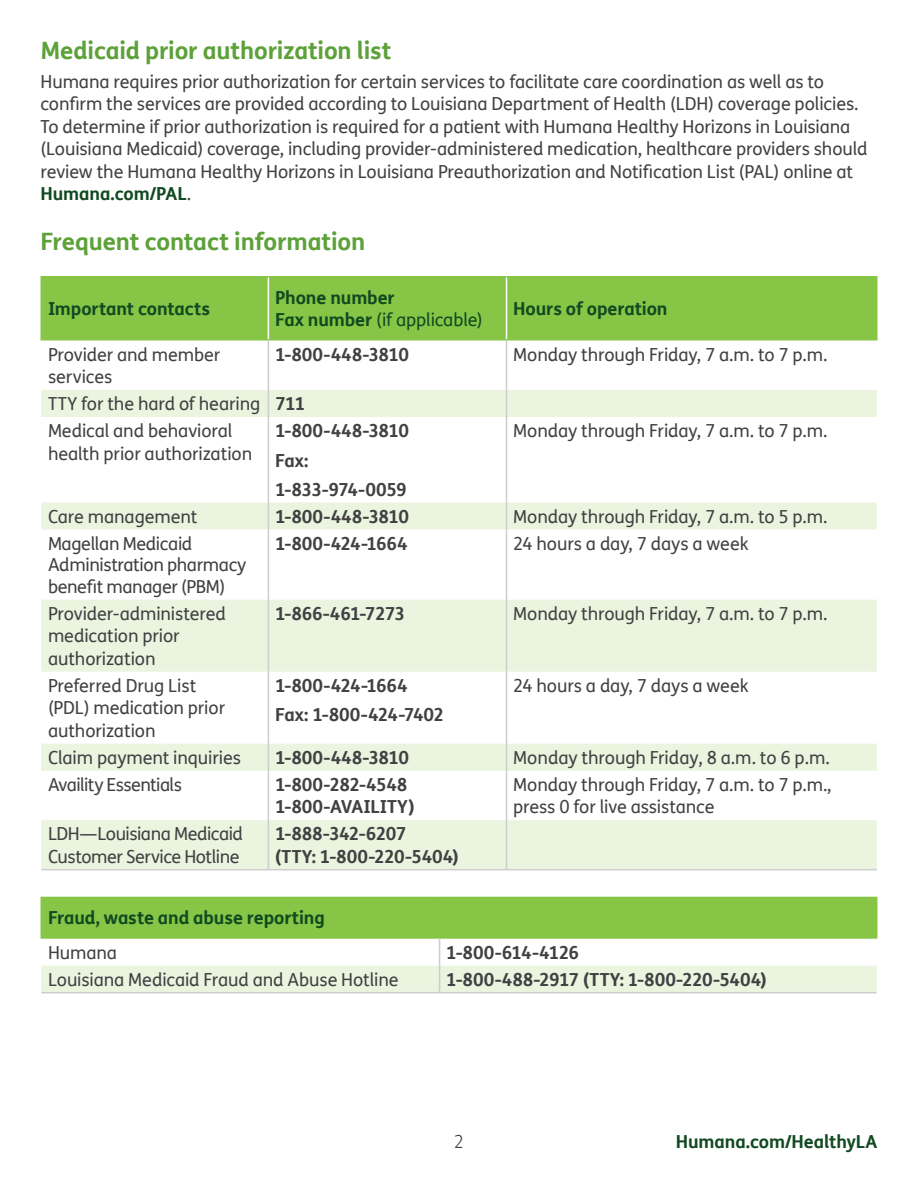
<style>
.page{position:relative;width:918px;height:1188px;background:#fff}
.page>*{position:absolute;margin:0;border:0;box-sizing:border-box;transform-origin:0 0}
.P_Dark_Gray{font:700 24px "FS Humana";letter-spacing:-.005em;color:#5da139}
.P_Dark_Gray-2{font:18px/22.5px "FS Humana";letter-spacing:-.01em;color:#414042}
.P_Dark_Gray-3{font:700 18px/22.5px "FS Humana";letter-spacing:-.02em;color:#414042}
.P_Dark_Gray-4{font:700 18px/22.5px "FS Humana";letter-spacing:-.005em;color:#114a21}
.P_Dark_Gray-5{font:18px/22.5px "FS Humana";letter-spacing:-.03em;color:#414042}
.P_Dark_Gray-6{font:700 18px "FS Humana";letter-spacing:-.04em;color:#414042}
.P_Dark_Gray-7{font:700 18px "FS Humana";letter-spacing:-.045em;color:#414042}
.t1{font:300 18px "FS Humana";color:#414042}
.s1{font-weight:700;color:#114a21}
.s2{font-weight:400}
</style>
<div class="page">
<div style="left:42px;top:278px;width:834px;height:61px;background:#87c546"></div>
<svg style="left:41px;top:390px;width:836px;height:479px"></svg>
<hr style="left:40px;top:276px;width:228px;height:2px;background:#87c546">
<hr style="left:40px;top:278px;width:2px;height:61px;background:#87c546">
<hr style="left:268px;top:276px;width:239px;height:2px;background:#87c546">
<hr style="left:507px;top:276px;width:371px;height:2px;background:#87c546">
<hr style="left:876px;top:278px;width:2px;height:61px;background:#87c546">
<hr style="left:40px;top:339px;width:228px;height:1px;background:#87c546">
<hr style="left:268px;top:339px;width:239px;height:1px;background:#87c546">
<hr style="left:507px;top:339px;width:371px;height:1px;background:#87c546">
<hr style="left:268px;top:278px;width:1px;height:61px;background:#fff">
<hr style="left:506px;top:278px;width:1px;height:61px;background:#fff">
<hr style="left:268px;top:340px;width:1px;height:50px;background:#cbcdce">
<hr style="left:506px;top:340px;width:1px;height:50px;background:#cbcdce">
<svg style="left:268px;top:390px;width:1px;height:27px"></svg>
<svg style="left:506px;top:390px;width:1px;height:27px"></svg>
<hr style="left:268px;top:417px;width:1px;height:85px;background:#cbcdce">
<hr style="left:506px;top:417px;width:1px;height:85px;background:#cbcdce">
<svg style="left:268px;top:502px;width:1px;height:27px"></svg>
<svg style="left:506px;top:502px;width:1px;height:27px"></svg>
<hr style="left:268px;top:529px;width:1px;height:71px;background:#cbcdce">
<hr style="left:506px;top:529px;width:1px;height:71px;background:#cbcdce">
<hr style="left:268px;top:600px;width:1px;height:72px;background:#cbcdce">
<hr style="left:506px;top:600px;width:1px;height:72px;background:#cbcdce">
<hr style="left:268px;top:672px;width:1px;height:72px;background:#cbcdce">
<hr style="left:506px;top:672px;width:1px;height:72px;background:#cbcdce">
<svg style="left:268px;top:744px;width:1px;height:27px"></svg>
<svg style="left:506px;top:744px;width:1px;height:27px"></svg>
<hr style="left:268px;top:771px;width:1px;height:49px;background:#cbcdce">
<hr style="left:506px;top:771px;width:1px;height:49px;background:#cbcdce">
<hr style="left:268px;top:820px;width:1px;height:49px;background:#cbcdce">
<hr style="left:506px;top:820px;width:1px;height:49px;background:#cbcdce">
<hr style="left:41px;top:869px;width:227px;height:1px;background:#cbcdce">
<hr style="left:268px;top:869px;width:239px;height:1px;background:#cbcdce">
<hr style="left:507px;top:869px;width:370px;height:1px;background:#cbcdce">
<div style="left:41px;top:897px;width:836px;height:41px;background:#87c546"></div>
<hr style="left:40px;top:897px;width:400px;height:1px;background:#87c546">
<hr style="left:40px;top:898px;width:2px;height:39px;background:#87c546">
<hr style="left:440px;top:897px;width:438px;height:1px;background:#87c546">
<hr style="left:876px;top:898px;width:2px;height:39px;background:#87c546">
<hr style="left:40px;top:937px;width:400px;height:2px;background:#87c546">
<hr style="left:440px;top:937px;width:438px;height:2px;background:#87c546">
<svg style="left:41px;top:939px;width:836px;height:53px"></svg>
<hr style="left:41px;top:992px;width:399px;height:1px;background:#cbcdce">
<hr style="left:440px;top:992px;width:437px;height:1px;background:#cbcdce">
<p class="P_Dark_Gray" style="left:40px;top:31px;width:352px">Medicaid prior authorization list</p>
<p class="P_Dark_Gray-2" style="left:40px;top:70px;width:829px">Humana requires prior authorization for certain services to facilitate care coordination as well as to confirm the services are provided according to Louisiana Department of Health (LDH) coverage policies.<br>To determine if prior authorization is required for a patient with Humana Healthy Horizons in Louisiana (Louisiana Medicaid) coverage, including provider-administered medication, healthcare providers should review the Humana Healthy Horizons in Louisiana Preauthorization and Notification List (PAL) online at <span class="s1">Humana.com/PAL</span>.</p>
<p class="P_Dark_Gray" style="left:40px;top:223px;width:326px">Frequent contact information</p>
<p class="P_Dark_Gray-4" style="left:48px;top:296px;width:164px">Important contacts</p>
<p class="P_Dark_Gray-4" style="left:275px;top:285px;width:209px">Phone number<br>Fax number <span class="s2">(if applicable)</span></p>
<p class="P_Dark_Gray-4" style="left:513px;top:296px;width:156px">Hours of operation</p>
<p class="P_Dark_Gray-2" style="left:48px;top:343px;width:174px">Provider and member services</p>
<p class="P_Dark_Gray-3" style="left:275px;top:342px;width:135px">1-800-448-3810</p>
<p class="P_Dark_Gray-2" style="left:513px;top:343px;width:316px">Monday through Friday, 7 a.m. to 7 p.m.</p>
<p class="P_Dark_Gray-2" style="left:48px;top:392px;width:214px">TTY for the hard of hearing</p>
<p class="P_Dark_Gray-3" style="left:275px;top:392px;width:32px">711</p>
<p class="P_Dark_Gray-2" style="left:48px;top:419px;width:206px">Medical and behavioral health prior authorization</p>
<p class="P_Dark_Gray-3" style="left:275px;top:419px;width:135px">1-800-448-3810</p>
<p class="P_Dark_Gray-2" style="left:513px;top:419px;width:316px">Monday through Friday, 7 a.m. to 7 p.m.</p>
<p class="P_Dark_Gray-3" style="left:275px;top:448px;width:35px">Fax:</p>
<p class="P_Dark_Gray-6" style="left:275px;top:475px;width:133px">1-833-974-0059</p>
<p class="P_Dark_Gray-2" style="left:48px;top:505px;width:151px">Care management</p>
<p class="P_Dark_Gray-3" style="left:275px;top:504px;width:135px">1-800-448-3810</p>
<p class="P_Dark_Gray-2" style="left:513px;top:505px;width:316px">Monday through Friday, 7 a.m. to 5 p.m.</p>
<p class="P_Dark_Gray-2" style="left:48px;top:532px;width:200px;line-height:21.6px">Magellan Medicaid<br>Administration pharmacy benefit manager (PBM)</p>
<p class="P_Dark_Gray-3" style="left:275px;top:531px;width:134px">1-800-424-1664</p>
<p class="P_Dark_Gray-2" style="left:513px;top:532px;width:237px">24 hours a day, 7 days a week</p>
<p class="P_Dark_Gray-2" style="left:48px;top:602px;width:180px">Provider-administered medication prior authorization</p>
<p class="P_Dark_Gray-3" style="left:275px;top:601px;width:132px">1-866-461-7273</p>
<p class="P_Dark_Gray-2" style="left:513px;top:602px;width:316px">Monday through Friday, 7 a.m. to 7 p.m.</p>
<p class="P_Dark_Gray-2" style="left:48px;top:674px;width:179px">Preferred Drug List (PDL) medication prior authorization</p>
<p class="P_Dark_Gray-3" style="left:275px;top:673px;width:134px">1-800-424-1664</p>
<p class="P_Dark_Gray-2" style="left:513px;top:674px;width:237px">24 hours a day, 7 days a week</p>
<p class="P_Dark_Gray-3" style="left:275px;top:703px;width:170px">Fax: 1-800-424-7402</p>
<p class="P_Dark_Gray-2" style="left:48px;top:746px;width:194px">Claim payment inquiries</p>
<p class="P_Dark_Gray-3" style="left:275px;top:745px;width:135px">1-800-448-3810</p>
<p class="P_Dark_Gray-2" style="left:513px;top:746px;width:318px">Monday through Friday, 8 a.m. to 6 p.m.</p>
<p class="P_Dark_Gray-5" style="left:48px;top:773px;width:136px">Availity Essentials</p>
<p class="P_Dark_Gray-3" style="left:275px;top:772px;width:141px">1-800-282-4548<br>1-800-AVAILITY)</p>
<p class="P_Dark_Gray-2" style="left:513px;top:773px;width:320px">Monday through Friday, 7 a.m. to 7 p.m., press 0 for live assistance</p>
<p class="P_Dark_Gray-5" style="left:48px;top:823px;width:196px">LDH—Louisiana Medicaid<br>Customer Service Hotline</p>
<p class="P_Dark_Gray-3" style="left:275px;top:822px;width:185px">1-888-342-6207<br>(TTY: 1-800-220-5404)</p>
<p class="P_Dark_Gray-4" style="left:48px;top:906px;width:278px">Fraud, waste and abuse reporting</p>
<p class="P_Dark_Gray-2" style="left:48px;top:941px;width:71px">Humana</p>
<p class="P_Dark_Gray-7" style="left:446px;top:939px;width:134px">1-800-614-4126</p>
<p class="P_Dark_Gray-2" style="left:48px;top:968px;width:352px">Louisiana Medicaid Fraud and Abuse Hotline</p>
<p class="P_Dark_Gray-3" style="left:446px;top:967px;width:322px">1-800-488-2917 (TTY: 1-800-220-5404)</p>
<p class="t1" style="left:454px;top:1129px;width:12px">2</p>
<p class="P_Dark_Gray-4" style="left:676px;top:1129px;width:203px">Humana.com/HealthyLA</p>
</div>
